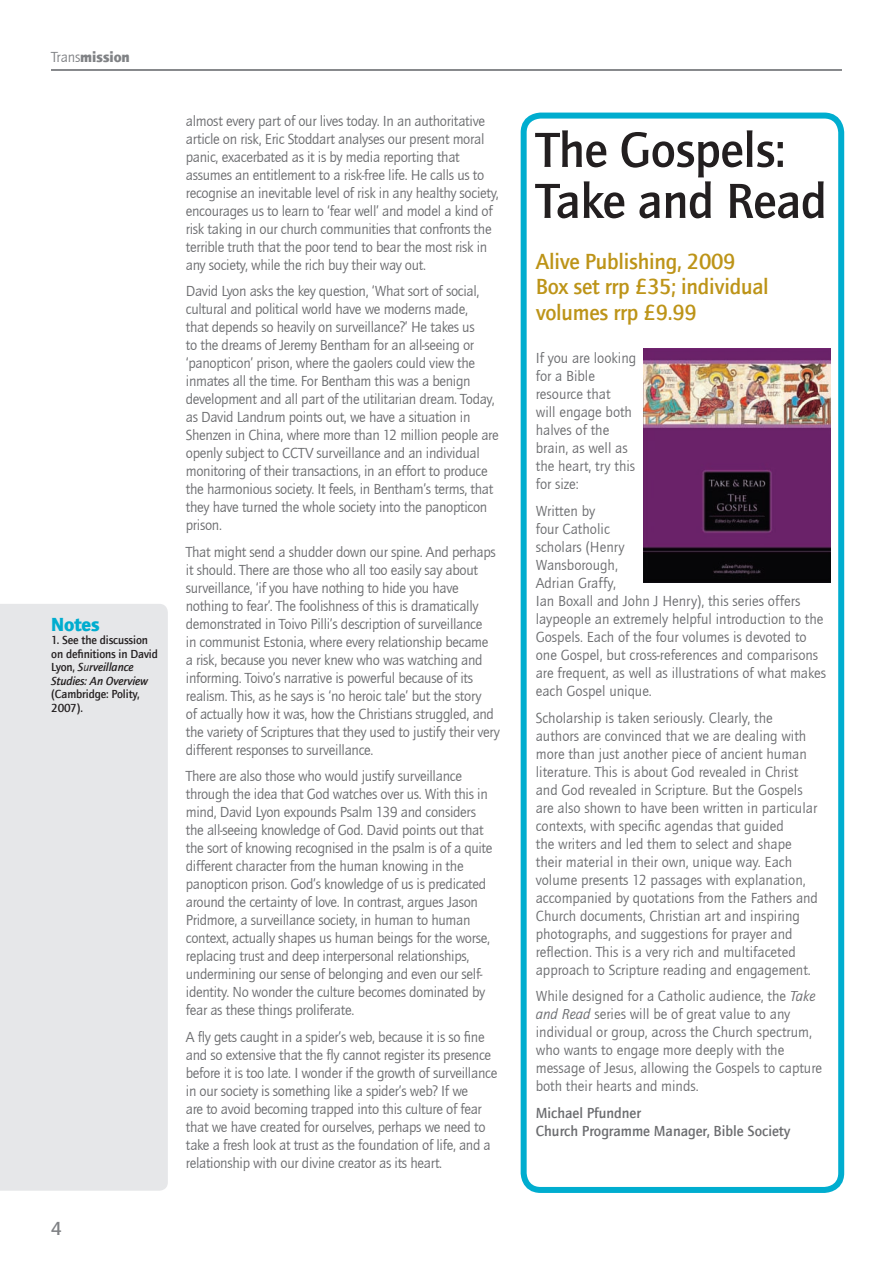
<style>
.page{position:relative;width:893px;height:1263px;background:#fff}
.page>*{position:absolute;margin:0;border:0;box-sizing:border-box;transform-origin:0 0}
.t1{font:500 51px/51px "ITC Quay Sans Com";letter-spacing:-.01em;color:#231f20}
.t2{font:500 22.5px/25.5px "ITC Quay Sans Com";letter-spacing:-.01em;color:#bd9418}
.t3{font:900 19.5px "ITC Quay Sans Com";letter-spacing:-.01em;color:#00adcf}
.t4{font:500 19.5px "ITC Quay Sans Com";color:#808285}
.t5{font:15px/18px "ITC Quay Sans Com";letter-spacing:-.02em;color:#6c6d70}
.t6{font:15px/18px "ITC Quay Sans Com";color:#6c6d70}
.t7{font:500 15px/18px "ITC Quay Sans Com";color:#6c6d70}
.t8{font:900 15px "ITC Quay Sans Com";letter-spacing:-.01em;color:#808285}
.t9{font:500 12px/13.5px "ITC Quay Sans Com";letter-spacing:-.01em;color:#231f20}
.s1{font-weight:400}
.s2{font-style:italic}
.s3{font-family:"ITC Quay Sans";font-weight:400;font-style:italic}
.s4{font-family:"ITC Quay Sans";font-style:italic}
</style>
<div class="page">
<hr style="left:51px;top:69px;width:791px;height:2px;background:#808285">
<div style="left:0;top:604px;width:168px;height:587px;background:#e6e7e9"></div>
<div style="left:521px;top:113px;width:323px;height:1080px;border:6px solid #00adcf;border-radius:17px"></div>
<img style="left:643px;top:348px;width:187px;height:235px">
<p class="t8" style="left:51px;top:47px;width:80px"><span class="s1">Trans</span>mission</p>
<h3 class="t3" style="left:51px;top:611px;width:50px">Notes</h3>
<p class="t9" style="left:51px;top:633px;width:108px">1. See the discussion on definitions in David<br>Lyon, <span class="s2">S</span><span class="s3">u</span><span class="s2">rveillance<br>Studies: An Overview</span></p>
<p class="t9" style="left:51px;top:687px;width:90px">(Cambridge: Polity,<br>2007).</p>
<h3 class="t4" style="left:51px;top:1216px;width:12px">4</h3>
<p class="t5" style="left:186px;top:111px;width:314px">almost every part of our lives today. In an authoritative article on risk, Eric Stoddart analyses our present moral panic, exacerbated as it is by media reporting that assumes an entitlement to a risk-free life. He calls us to recognise an inevitable level of risk in any healthy society, encourages us to learn to ‘fear well’ and model a kind of risk taking in our church communities that confronts the terrible truth that the poor tend to bear the most risk in any society, while the rich buy their way out.</p>
<p class="t5" style="left:186px;top:282px;width:314px">David Lyon asks the key question, ‘What sort of social, cultural and political world have we moderns made,<br>that depends so heavily on surveillance?’ He takes us<br>to the dreams of Jeremy Bentham for an all-seeing or ‘panopticon’ prison, where the gaolers could view the inmates all the time. For Bentham this was a benign development and all part of the utilitarian dream. Today, as David Landrum points out, we have a situation in Shenzen in China, where more than 12 million people are openly subject to CCTV surveillance and an individual monitoring of their transactions, in an effort to produce the harmonious society. It feels, in Bentham’s terms, that they have turned the whole society into the panopticon prison.</p>
<p class="t5" style="left:186px;top:542px;width:316px">That might send a shudder down our spine. And perhaps it should. There are those who all too easily say about surveillance, ‘if you have nothing to hide you have nothing to fear’. The foolishness of this is dramatically demonstrated in Toivo Pilli’s description of surveillance<br>in communist Estonia, where every relationship became<br>a risk, because you never knew who was watching and informing. Toivo’s narrative is powerful because of its realism. This, as he says is ‘no heroic tale’ but the story<br>of actually how it was, how the Christians struggled, and the variety of Scriptures that they used to justify their very different responses to surveillance.</p>
<p class="t5" style="left:186px;top:767px;width:308px">There are also those who would justify surveillance through the idea that God watches over us. With this in mind, David Lyon expounds Psalm 139 and considers the all-seeing knowledge of God. David points out that the sort of knowing recognised in the psalm is of a quite different character from the human knowing in the panopticon prison. God’s knowledge of us is predicated around the certainty of love. In contrast, argues Jason Pridmore, a surveillance society, in human to human context, actually shapes us human beings for the worse, replacing trust and deep interpersonal relationships, undermining our sense of belonging and even our self&shy;identity. No wonder the culture becomes dominated by fear as these things proliferate.</p>
<p class="t5" style="left:186px;top:1027px;width:313px">A fly gets caught in a spider’s web, because it is so fine and so extensive that the fly cannot register its presence before it is too late. I wonder if the growth of surveillance in our society is something like a spider’s web? If we<br>are to avoid becoming trapped into this culture of fear that we have created for ourselves, perhaps we need to take a fresh look at trust as the foundation of life, and a relationship with our divine creator as its heart.</p>
<h1 class="t1" style="left:536px;top:123px;width:293px">The Gospels:<br>Take and Read</h1>
<h2 class="t2" style="left:536px;top:248px;width:235px">Alive Publishing, 2009<br>Box set rrp £35; individual volumes rrp £9.99</h2>
<p class="t6" style="left:536px;top:349px;width:102px">If you are looking for a Bible resource that<br>will engage both halves of the brain, as well as the heart, try this for size:</p>
<p class="t6" style="left:536px;top:502px;width:292px">Written by<br>four Catholic<br>scholars (Henry<br>Wansborough,<br>Adrian Graffy,<br>Ian Boxall and John J Henry), this series offers laypeople an extremely helpful introduction to the<br>Gospels. Each of the four volumes is devoted to one Gospel, but cross-references and comparisons are frequent, as well as illustrations of what makes each Gospel unique.</p>
<p class="t6" style="left:536px;top:708px;width:284px">Scholarship is taken seriously. Clearly, the authors are convinced that we are dealing with more than just another piece of ancient human literature. This is about God revealed in Christ and God revealed in Scripture. But the Gospels are also shown to have been written in particular contexts, with specific agendas that guided<br>the writers and led them to select and shape their material in their own, unique way. Each volume presents 12 passages with explanation, accompanied by quotations from the Fathers and Church documents, Christian art and inspiring photographs, and suggestions for prayer and reflection. This is a very rich and multifaceted approach to Scripture reading and engagement.</p>
<p class="t6" style="left:536px;top:987px;width:288px">While designed for a Catholic audience, the <span class="s4">Take and Read</span> series will be of great value to any individual or group, across the Church spectrum, who wants to engage more deeply with the message of Jesus, allowing the Gospels to capture both their hearts and minds.</p>
<p class="t7" style="left:536px;top:1103px;width:256px">Michael Pfundner<br>Church Programme Manager, Bible Society</p>
</div>
